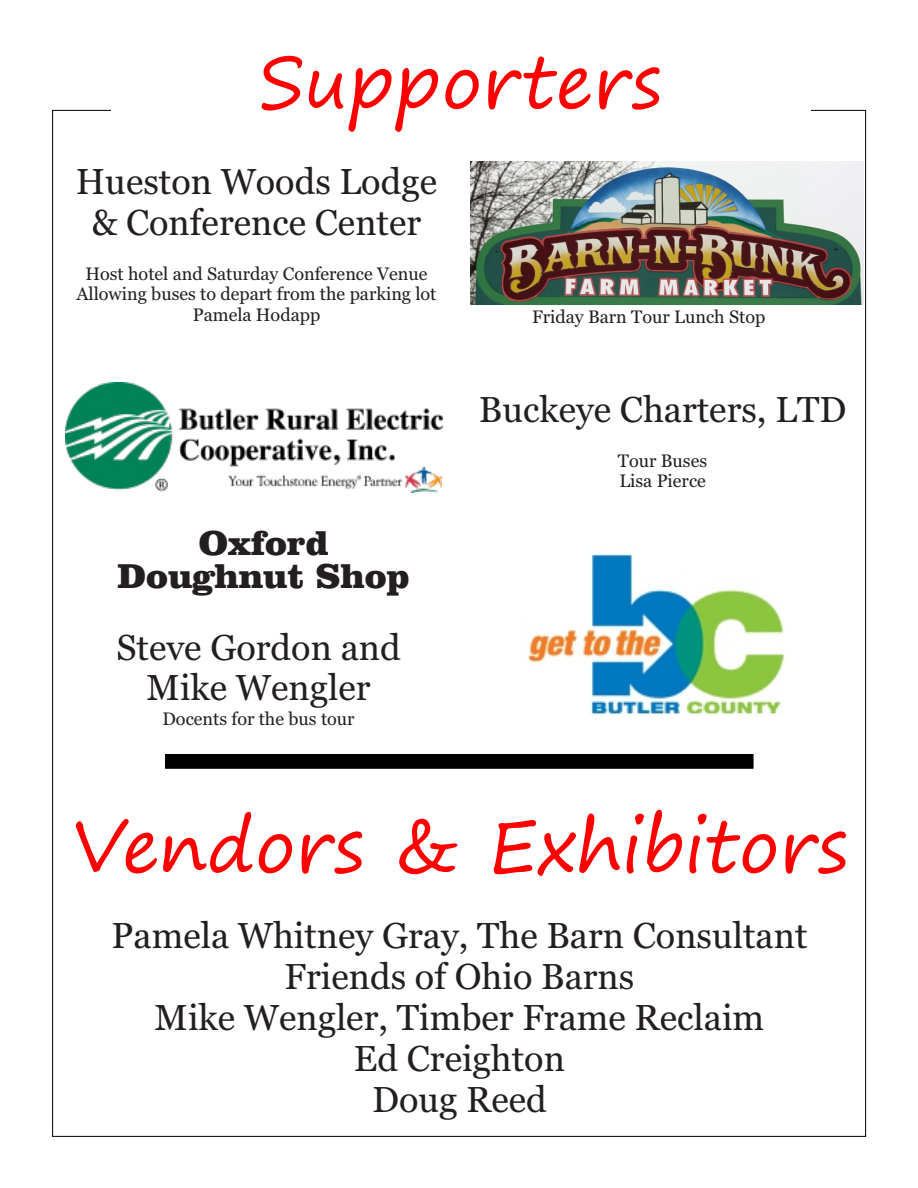
<style>
.page{position:relative;width:918px;height:1188px;background:#fff}
.page>*{position:absolute;margin:0;border:0;box-sizing:border-box;transform-origin:0 0}
.t1{font:72px "Segoe Print";color:#f00}
.t2{font:36px/41px "Georgia";color:#231f20;text-align:center}
.t3{font:900 35.4px/33.2px "Clarendon BT";color:#231f20;text-align:center}
.t4{font:18px/20.4px "Georgia";color:#231f20;text-align:center}
</style>
<div class="page">
<img style="left:527px;top:553px;width:258px;height:163px">
<img style="left:470px;top:161px;width:393px;height:143px">
<img style="left:65px;top:383px;width:377px;height:109px">
<div style="left:165px;top:754px;width:589px;height:15px;background:#000"></div>
<h1 class="t1" style="left:258px;top:46px;width:405px">Supporters</h1>
<p class="t2" style="left:76px;top:164px;width:363px">Hueston Woods Lodge &amp; Conference Center</p>
<p class="t4" style="left:77px;top:265px;width:362px">Host hotel and Saturday Conference Venue<br>Allowing buses to depart from the parking lot<br>Pamela Hodapp</p>
<p class="t3" style="left:118px;top:529px;width:293px">Oxford<br>Doughnut Shop</p>
<p class="t2" style="left:116px;top:629px;width:286px">Steve Gordon and<br>Mike Wengler</p>
<p class="t4" style="left:162px;top:710px;width:194px">Docents for the bus tour</p>
<p class="t4" style="left:532px;top:308px;width:235px">Friday Barn Tour Lunch Stop</p>
<p class="t2" style="left:479px;top:392px;width:369px">Buckeye Charters, LTD</p>
<p class="t4" style="left:618px;top:452px;width:91px;text-align:left">Tour Buses<br>Lisa Pierce</p>
<h1 class="t1" style="left:72px;top:810px;width:778px">Vendors &amp; Exhibitors</h1>
<p class="t2" style="left:112px;top:918px;width:697px">Pamela Whitney Gray, The Barn Consultant<br>Friends of Ohio Barns<br>Mike Wengler, Timber Frame Reclaim<br>Ed Creighton<br>Doug Reed</p>
</div>
